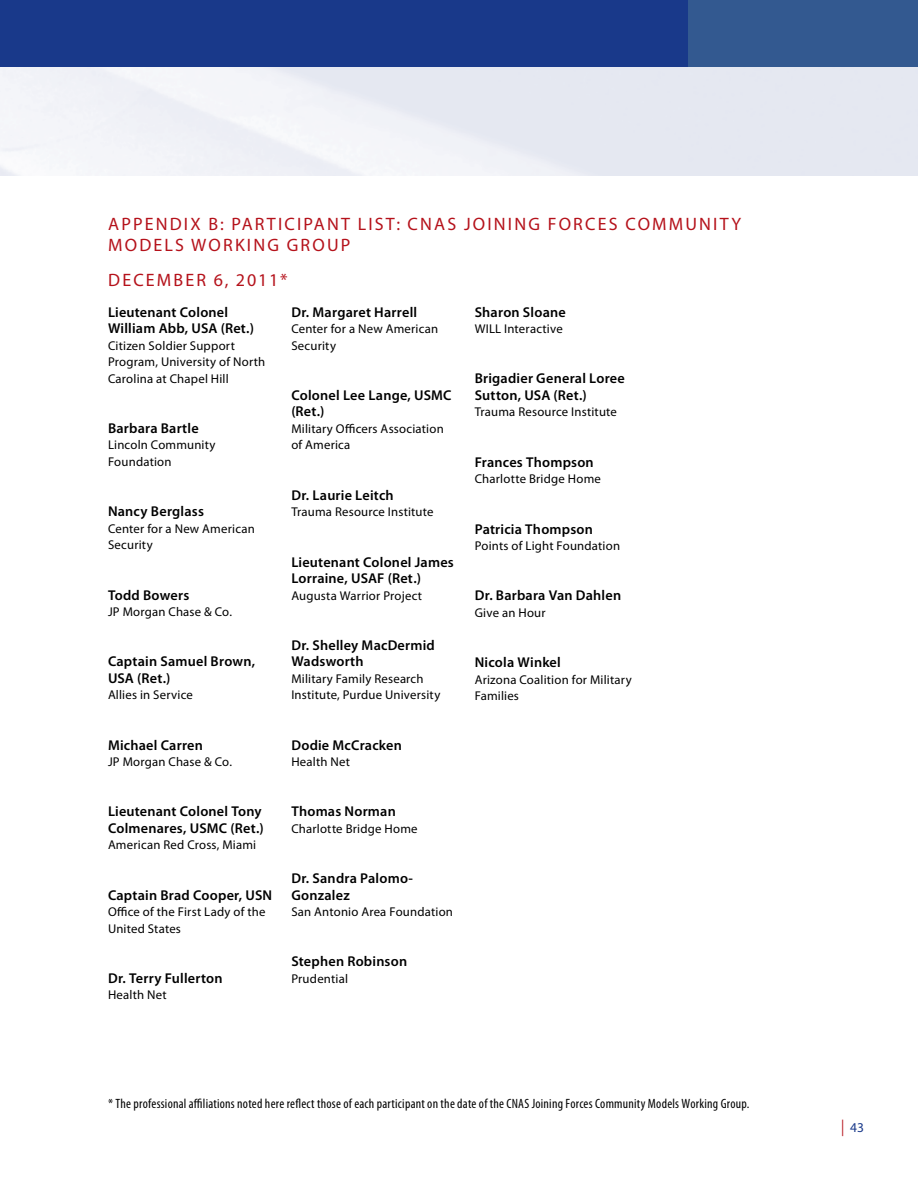
<style>
.page{position:relative;width:918px;height:1188px;background:#fff}
.page>*{position:absolute;margin:0;border:0;box-sizing:border-box;transform-origin:0 0}
.t1{font:18px "Myriad Pro";letter-spacing:.12em;color:#b5121b}
.t2{font:600 14.25px/16.5px "Myriad Pro";letter-spacing:.015em;color:#000}
.t3{font:condensed 13.5px "Myriad Pro";letter-spacing:.02em;color:#000}
.t4{font:13.5px "Myriad Pro";color:#19398a}
.t5{font:12.75px/16.5px "Myriad Pro";letter-spacing:.015em;color:#000}
.s1{font-size:16.5px;color:#b5121b}
</style>
<div class="page">
<div style="left:0;top:0;width:688px;height:68px;background:#19398a"></div>
<div style="left:688px;top:0;width:230px;height:68px;background:#335990"></div>
<img style="left:0;top:68px;width:1px;height:108px">
<h1 class="t1" style="left:108px;top:212px;width:13px">appen</h1>
<h1 class="t1" style="left:170px;top:212px;width:84px">dix B: Participant</h1>
<h1 class="t1" style="left:358px;top:212px;width:128px">List: CNAS Joining</h1>
<h1 class="t1" style="left:548px;top:212px;width:24px">Forces</h1>
<h1 class="t1" style="left:625px;top:212px;width:27px">Communit</h1>
<h1 class="t1" style="left:731px;top:212px;width:11px">y</h1>
<h1 class="t1" style="left:108px;top:234px;width:56px">Models</h1>
<h1 class="t1" style="left:191px;top:234px;width:30px">Working</h1>
<h1 class="t1" style="left:287px;top:234px;width:27px">Group</h1>
<h1 class="t1" style="left:108px;top:269px;width:14px">December</h1>
<h1 class="t1" style="left:214px;top:269px;width:75px">6, 2011*</h1>
<p class="t2" style="left:108px;top:303px;width:148px">Lieutenant Colonel<br>William Abb, USA (Ret.)</p>
<p class="t5" style="left:108px;top:337px;width:159px">Citizen Soldier Support<br>Program, University of North<br>Carolina at Chapel Hill</p>
<p class="t2" style="left:108px;top:420px;width:92px">Barbara Bartle</p>
<p class="t5" style="left:108px;top:437px;width:109px">Lincoln Community<br>Foundation</p>
<p class="t2" style="left:108px;top:503px;width:97px">Nancy Berglass</p>
<p class="t5" style="left:108px;top:520px;width:148px">Center for a New American<br>Security</p>
<p class="t2" style="left:108px;top:586px;width:83px">Todd Bowers</p>
<p class="t5" style="left:108px;top:603px;width:126px">JP Morgan Chase &amp; Co.</p>
<p class="t2" style="left:108px;top:653px;width:149px">Captain Samuel Brown,<br>USA (Ret.)</p>
<p class="t5" style="left:108px;top:687px;width:86px">Allies in Service</p>
<p class="t2" style="left:108px;top:736px;width:97px">Michael Carren</p>
<p class="t5" style="left:108px;top:753px;width:126px">JP Morgan Chase &amp; Co.</p>
<p class="t2" style="left:108px;top:803px;width:157px">Lieutenant Colonel Tony<br>Colmenares, USMC (Ret.)</p>
<p class="t5" style="left:108px;top:837px;width:150px">American Red Cross, Miami</p>
<p class="t2" style="left:108px;top:886px;width:164px">Captain Brad Cooper, USN</p>
<p class="t5" style="left:108px;top:903px;width:159px">Office of the First Lady of the<br>United States</p>
<p class="t2" style="left:108px;top:970px;width:116px">Dr. Terry Fullerton</p>
<p class="t5" style="left:108px;top:987px;width:60px">Health Net</p>
<p class="t2" style="left:291px;top:303px;width:127px">Dr. Margaret Harrell</p>
<p class="t5" style="left:291px;top:320px;width:148px">Center for a New American<br>Security</p>
<p class="t2" style="left:291px;top:387px;width:162px">Colonel Lee Lange, USMC (Ret.)</p>
<p class="t5" style="left:291px;top:420px;width:154px">Military Officers Association of America</p>
<p class="t2" style="left:291px;top:486px;width:104px">Dr. Laurie Leitch</p>
<p class="t5" style="left:291px;top:504px;width:144px">Trauma Resource Institute</p>
<p class="t2" style="left:291px;top:553px;width:164px">Lieutenant Colonel James<br>Lorraine, USAF (Ret.)</p>
<p class="t5" style="left:291px;top:587px;width:132px">Augusta Warrior Project</p>
<p class="t2" style="left:291px;top:636px;width:145px">Dr. Shelley MacDermid<br>Wadsworth</p>
<p class="t5" style="left:291px;top:670px;width:151px">Military Family Research<br>Institute, Purdue University</p>
<p class="t2" style="left:291px;top:736px;width:112px">Dodie McCracken</p>
<p class="t5" style="left:291px;top:753px;width:60px">Health Net</p>
<p class="t2" style="left:291px;top:803px;width:106px">Thomas Norman</p>
<p class="t5" style="left:291px;top:820px;width:128px">Charlotte Bridge Home</p>
<p class="t2" style="left:291px;top:870px;width:123px">Dr. Sandra Palomo-<br>Gonzalez</p>
<p class="t5" style="left:291px;top:903px;width:163px">San Antonio Area Foundation</p>
<p class="t2" style="left:291px;top:953px;width:117px">Stephen Robinson</p>
<p class="t5" style="left:291px;top:970px;width:58px">Prudential</p>
<p class="t2" style="left:475px;top:303px;width:93px">Sharon Sloane</p>
<p class="t5" style="left:475px;top:320px;width:90px">WILL Interactive</p>
<p class="t2" style="left:475px;top:370px;width:152px">Brigadier General Loree<br>Sutton, USA (Ret.)</p>
<p class="t5" style="left:475px;top:404px;width:144px">Trauma Resource Institute</p>
<p class="t2" style="left:475px;top:453px;width:121px">Frances Thompson</p>
<p class="t5" style="left:475px;top:471px;width:128px">Charlotte Bridge Home</p>
<p class="t2" style="left:475px;top:520px;width:120px">Patricia Thompson</p>
<p class="t5" style="left:475px;top:537px;width:147px">Points of Light Foundation</p>
<p class="t2" style="left:475px;top:587px;width:148px">Dr. Barbara Van Dahlen</p>
<p class="t5" style="left:475px;top:604px;width:72px">Give an Hour</p>
<p class="t2" style="left:475px;top:654px;width:88px">Nicola Winkel</p>
<p class="t5" style="left:475px;top:671px;width:158px">Arizona Coalition for Military<br>Families</p>
<p class="t3" style="left:108px;top:1096px;width:643px">* The professional affiliations noted here reflect those of each participant on the date of the CNAS Joining Forces Community Models Working Group.</p>
<p class="t4" style="left:841px;top:1119px;width:24px"><span class="s1">|</span> 43</p>
</div>
